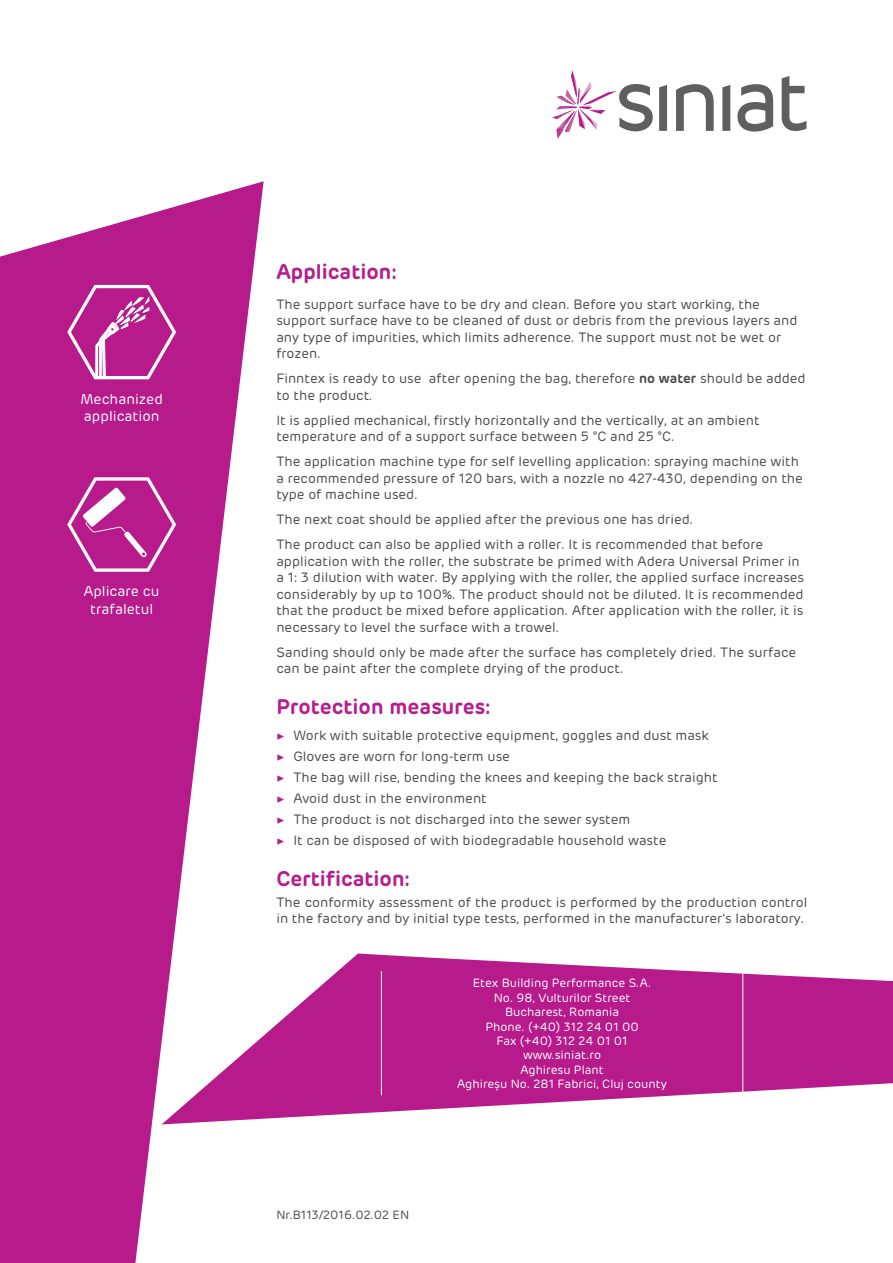
<style>
.page{position:relative;width:893px;height:1263px;background:#fff}
.page>*{position:absolute;margin:0;border:0;box-sizing:border-box;transform-origin:0 0}
.t1{font:600 21px "Rubrik";color:#b41e8d}
.t2{font:14.25px/17.1px "Rubrik";color:#fff}
.t3{font:13.5px/16.5px "Rubrik";color:#4b4c4d}
.t4{font:12px/14.4px "Rubrik";color:#fff;text-align:center}
.t5{font:12px "Rubrik";color:#4b4c4d}
.s1{font-weight:600}
.s2{font-family:"Minion Pro";color:#b41e8d}
</style>
<div class="page">
<svg style="left:0;top:181px;width:264px;height:1082px;fill:#b61a8b"></svg>
<svg style="left:737px;top:84px;width:36px;height:48px"></svg>
<svg style="left:659px;top:85px;width:8px;height:46px"></svg>
<svg style="left:676px;top:84px;width:38px;height:47px"></svg>
<svg style="left:722px;top:85px;width:8px;height:46px"></svg>
<svg style="left:782px;top:76px;width:24px;height:55px"></svg>
<svg style="left:552px;top:70px;width:101px;height:69px"></svg>
<svg style="left:162px;top:953px;width:731px;height:171px;fill:#b61a8b"></svg>
<hr style="left:381px;top:971px;width:1px;height:124px;background:#fff">
<hr style="left:742px;top:971px;width:1px;height:124px;background:#fff">
<svg style="left:66px;top:275px;width:111px;height:105px;background:#c13d9c"></svg>
<svg style="left:66px;top:476px;width:111px;height:96px;background:#c3439f"></svg>
<p class="t2" style="left:80px;top:390px;width:84px">Mechanized application</p>
<p class="t2" style="left:84px;top:583px;width:77px;text-align:center">Aplicare cu trafaletul</p>
<h1 class="t1" style="left:276px;top:259px;width:122px">Application:</h1>
<p class="t3" style="left:276px;top:296px;width:523px">The support surface have to be dry and clean. Before you start working, the support surface have to be cleaned of dust or debris from the previous layers and any type of impurities, which limits adherence. The support must not be wet or frozen.</p>
<p class="t3" style="left:276px;top:370px;width:531px">Finntex is ready to use after opening the bag, therefore <span class="s1">no water</span> should be added to the product.</p>
<p class="t3" style="left:276px;top:412px;width:485px">It is applied mechanical, firstly horizontally and the vertically, at an ambient temperature and of a support surface between 5 °C and 25 °C.</p>
<p class="t3" style="left:276px;top:453px;width:528px">The application machine type for self levelling application: spraying machine with a recommended pressure of 120 bars, with a nozzle no 427-430, depending on the type of machine used.</p>
<p class="t3" style="left:276px;top:507px;width:488px;line-height:25px">The next coat should be applied after the previous one has dried.<br>The product can also be applied with a roller. It is recommended that before</p>
<p class="t3" style="left:276px;top:553px;width:529px">application with the roller, the substrate be primed with Adera Universal Primer in a 1: 3 dilution with water. By applying with the roller, the applied surface increases considerably by up to 100%. The product should not be diluted. It is recommended that the product be mixed before application. After application with the roller, it is necessary to level the surface with a trowel.</p>
<p class="t3" style="left:276px;top:644px;width:521px">Sanding should only be made after the surface has completely dried. The surface can be paint after the complete drying of the product.</p>
<h1 class="t1" style="left:276px;top:694px;width:216px">Protection measures:</h1>
<p class="t3" style="left:276px;top:724px;width:443px;line-height:21px"><span class="s2">▶</span> Work with suitable protective equipment, goggles and dust mask <span class="s2">▶</span> Gloves are worn for long-term use<br><span class="s2">▶</span> The bag will rise, bending the knees and keeping the back straight <span class="s2">▶</span> Avoid dust in the environment<br><span class="s2">▶</span> The product is not discharged into the sewer system<br><span class="s2">▶</span> It can be disposed of with biodegradable household waste</p>
<h1 class="t1" style="left:276px;top:865px;width:135px">Certification:</h1>
<p class="t3" style="left:276px;top:894px;width:532px">The conformity assessment of the product is performed by the production control in the factory and by initial type tests, performed in the manufacturer's laboratory.</p>
<p class="t5" style="left:276px;top:1207px;width:134px">Nr.B113/2016.02.02 EN</p>
<p class="t4" style="left:457px;top:976px;width:211px">Etex Building Performance S.A.<br>No. 98, Vulturilor Street<br>Bucharest, Romania<br>Phone. (+40) 312 24 01 00<br>Fax (+40) 312 24 01 01 www.siniat.ro<br>Aghiresu Plant<br>Aghireșu No. 281 Fabrici, Cluj county</p>
</div>
